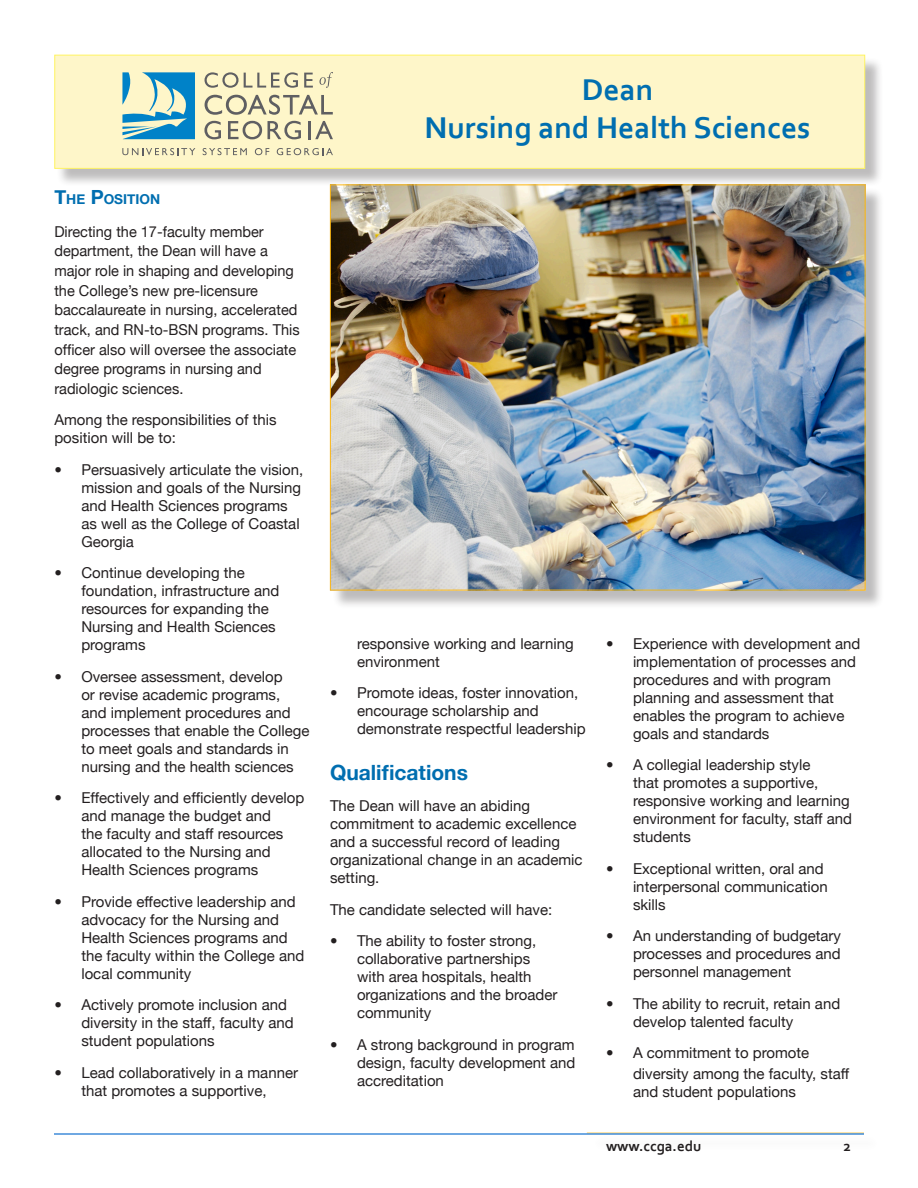
<style>
.page{position:relative;width:918px;height:1188px;background:#fff}
.page>*{position:absolute;margin:0;border:0;box-sizing:border-box;transform-origin:0 0}
.t1{font:700 31.5px "Corbel";color:#006eb0}
.t2{font:700 21px "Helvetica Neue";color:#006eb0}
.t3{font:15px/18px "Helvetica Neue";color:#231f20}
.t4{font:700 15px "Corbel";color:#231f20}
.t5{font:700 13.65px "Helvetica Neue";color:#006eb0}
.s1{font-size:19.5px}
</style>
<div class="page">
<div style="left:57px;top:57px;width:827px;height:131px;background:#231f20;opacity:.3"></div>
<div style="left:54px;top:55px;width:811px;height:114px;background:#fef6c9;border:1px solid #fff461"></div>
<svg style="left:122px;top:72px;width:73px;height:67px"></svg>
<svg style="left:122px;top:148px;width:73px;height:7px"></svg>
<svg style="left:203px;top:148px;width:44px;height:7px"></svg>
<svg style="left:255px;top:148px;width:14px;height:7px"></svg>
<svg style="left:277px;top:148px;width:56px;height:7px"></svg>
<svg style="left:205px;top:72px;width:93px;height:16px"></svg>
<svg style="left:304px;top:73px;width:9px;height:15px"></svg>
<svg style="left:204px;top:121px;width:17px;height:18px"></svg>
<svg style="left:228px;top:121px;width:34px;height:18px"></svg>
<svg style="left:268px;top:121px;width:33px;height:18px"></svg>
<hr style="left:308px;top:121px;width:3px;height:18px;background:#5f5f62">
<svg style="left:315px;top:121px;width:18px;height:18px"></svg>
<svg style="left:205px;top:95px;width:128px;height:20px"></svg>
<svg style="left:319px;top:72px;width:14px;height:16px"></svg>
<div style="left:332px;top:187px;width:552px;height:422px;background:#231f20;opacity:.3"></div>
<img style="left:332px;top:186px;width:532px;height:402px">
<hr style="left:587px;top:1132px;width:277px;height:2px;background:#fcb715">
<hr style="left:54px;top:1133px;width:810px;height:2px;background:#06c">
<p class="t5" style="left:54px;top:190px;width:107px"><span class="s1">T</span>HE <span class="s1">P</span>OSITION</p>
<p class="t3" style="left:54px;top:221px;width:247px;line-height:19.6px">Directing the 17-faculty member department, the Dean will have a major role in shaping and developing the College’s new pre-licensure baccalaureate in nursing, accelerated track, and RN-to-BSN programs. This officer also will oversee the associate degree programs in nursing and radiologic sciences.</p>
<p class="t3" style="left:54px;top:411px;width:224px">Among the responsibilities of this position will be to:</p>
<p class="t3" style="left:81px;top:460px;width:223px;text-indent:-27px">• Persuasively articulate the vision, mission and goals of the Nursing and Health Sciences programs as well as the College of Coastal<br>Georgia</p>
<p class="t3" style="left:81px;top:564px;width:200px;text-indent:-27px">• Continue developing the foundation, infrastructure and resources for expanding the<br>Nursing and Health Sciences programs</p>
<p class="t3" style="left:81px;top:667px;width:230px;text-indent:-27px">• Oversee assessment, develop<br>or revise academic programs,<br>and implement procedures and processes that enable the College to meet goals and standards in nursing and the health sciences</p>
<p class="t3" style="left:81px;top:789px;width:225px;text-indent:-27px">• Effectively and efficiently develop and manage the budget and<br>the faculty and staff resources allocated to the Nursing and<br>Health Sciences programs</p>
<p class="t3" style="left:81px;top:892px;width:225px;text-indent:-27px">• Provide effective leadership and advocacy for the Nursing and<br>Health Sciences programs and the faculty within the College and local community</p>
<p class="t3" style="left:81px;top:996px;width:214px;text-indent:-27px">• Actively promote inclusion and diversity in the staff, faculty and student populations</p>
<p class="t3" style="left:54px;top:1063px;width:245px;text-align:center">• Lead collaboratively in a manner that promotes a supportive,</p>
<p class="t1" style="left:582px;top:70px;width:73px">Dean</p>
<p class="t1" style="left:425px;top:108px;width:387px">Nursing and Health Sciences</p>
<p class="t3" style="left:357px;top:634px;width:218px">responsive working and learning environment</p>
<p class="t3" style="left:357px;top:684px;width:230px;text-indent:-27px">• Promote ideas, foster innovation, encourage scholarship and demonstrate respectful leadership</p>
<p class="t2" style="left:330px;top:759px;width:139px">Qualifications</p>
<p class="t3" style="left:330px;top:797px;width:254px">The Dean will have an abiding commitment to academic excellence and a successful record of leading organizational change in an academic setting.</p>
<p class="t3" style="left:330px;top:900px;width:224px">The candidate selected will have:</p>
<p class="t3" style="left:357px;top:932px;width:202px;text-indent:-27px">• The ability to foster strong, collaborative partnerships with area hospitals, health organizations and the broader community</p>
<p class="t3" style="left:357px;top:1035px;width:220px;text-align:justify;text-indent:-27px">• A strong background in program design, faculty development and accreditation</p>
<p class="t3" style="left:633px;top:634px;width:229px;text-indent:-27px">• Experience with development and implementation of processes and procedures and with program planning and assessment that enables the program to achieve goals and standards</p>
<p class="t3" style="left:633px;top:756px;width:221px;text-indent:-27px">• A collegial leadership style<br>that promotes a supportive, responsive working and learning environment for faculty, staff and students</p>
<p class="t3" style="left:633px;top:859px;width:196px;text-indent:-27px">• Exceptional written, oral and interpersonal communication skills</p>
<p class="t3" style="left:633px;top:927px;width:210px;text-align:justify;text-indent:-27px">• An understanding of budgetary processes and procedures and personnel management</p>
<p class="t3" style="left:633px;top:994px;width:209px;text-indent:-27px">• The ability to recruit, retain and develop talented faculty</p>
<p class="t3" style="left:633px;top:1042px;width:218px;line-height:21px;text-indent:-27px">• A commitment to promote diversity among the faculty, staff</p>
<p class="t3" style="left:633px;top:1083px;width:164px">and student populations</p>
<p class="t4" style="left:606px;top:1137px;width:97px">www.ccga.edu</p>
<p class="t4" style="left:844px;top:1137px;width:9px">2</p>
</div>
